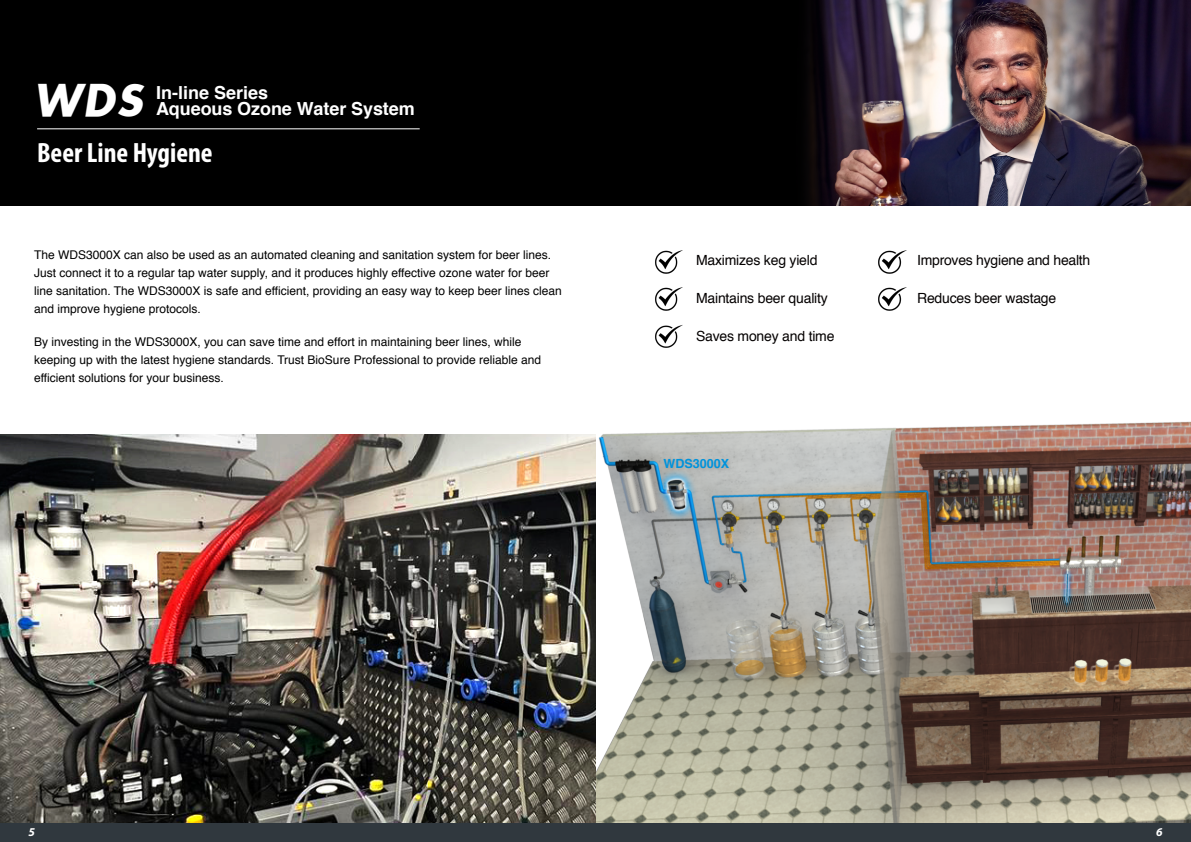
<style>
.page{position:relative;width:1191px;height:842px;background:#fff}
.page>*{position:absolute;margin:0;border:0;box-sizing:border-box;transform-origin:0 0}
.t1{font:italic 700 42px "Modern";color:#fff}
.t2{font:700 condensed 28px "Myriad Pro";color:#fff}
.t3{font:700 18px "Helvetica";letter-spacing:-.005em;color:#fff}
.t4{font:14px "Helvetica";letter-spacing:-.015em;color:#040000}
.t5{font:700 12.6px "Helvetica";color:#0093dc}
.t6{font:12px/18px "Helvetica";color:#000}
.t7{font:italic 700 12px "Myriad Pro";color:#fff}
</style>
<div class="page">
<img style="left:595px;top:421px;width:596px;height:402px">
<div style="left:661px;top:457px;width:71px;height:16px;background:#b3b5b3"></div>
<img style="left:0;top:434px;width:595px;height:389px">
<div style="left:0;top:0;width:1191px;height:205px;background:#000"></div>
<img style="left:808px;top:0;width:383px;height:205px">
<img style="left:655px;top:250px;width:27px;height:24px">
<img style="left:655px;top:287px;width:27px;height:24px">
<img style="left:655px;top:325px;width:27px;height:23px">
<img style="left:878px;top:250px;width:28px;height:24px">
<img style="left:878px;top:287px;width:28px;height:24px">
<hr style="left:37px;top:128px;width:383px;height:1px;background:#fff">
<div style="left:0;top:823px;width:1191px;height:19px;background:#30383e"></div>
<h1 class="t1" style="left:34px;top:79px;width:110px">WDS</h1>
<h3 class="t3" style="left:156px;top:81px;width:114px">In-line Series</h3>
<h3 class="t3" style="left:156px;top:97px;width:260px">Aqueous Ozone Water System</h3>
<h2 class="t2" style="left:37px;top:135px;width:177px">Beer Line Hygiene</h2>
<p class="t6" style="left:34px;top:246px;width:529px">The WDS3000X can also be used as an automated cleaning and sanitation system for beer lines.<br>Just connect it to a regular tap water supply, and it produces highly effective ozone water for beer line sanitation. The WDS3000X is safe and efficient, providing an easy way to keep beer lines clean and improve hygiene protocols.</p>
<p class="t6" style="left:34px;top:333px;width:508px">By investing in the WDS3000X, you can save time and effort in maintaining beer lines, while keeping up with the latest hygiene standards. Trust BioSure Professional to provide reliable and efficient solutions for your business.</p>
<p class="t4" style="left:696px;top:249px;width:123px">Maximizes keg yield</p>
<p class="t4" style="left:696px;top:287px;width:133px">Maintains beer quality</p>
<p class="t4" style="left:696px;top:325px;width:140px">Saves money and time</p>
<p class="t5" style="left:663px;top:456px;width:67px">WDS3000X</p>
<p class="t4" style="left:917px;top:249px;width:175px">Improves hygiene and health</p>
<p class="t4" style="left:917px;top:287px;width:141px">Reduces beer wastage</p>
<p class="t7" style="left:28px;top:824px;width:8px">5</p>
<p class="t7" style="left:1156px;top:824px;width:8px">6</p>
</div>
